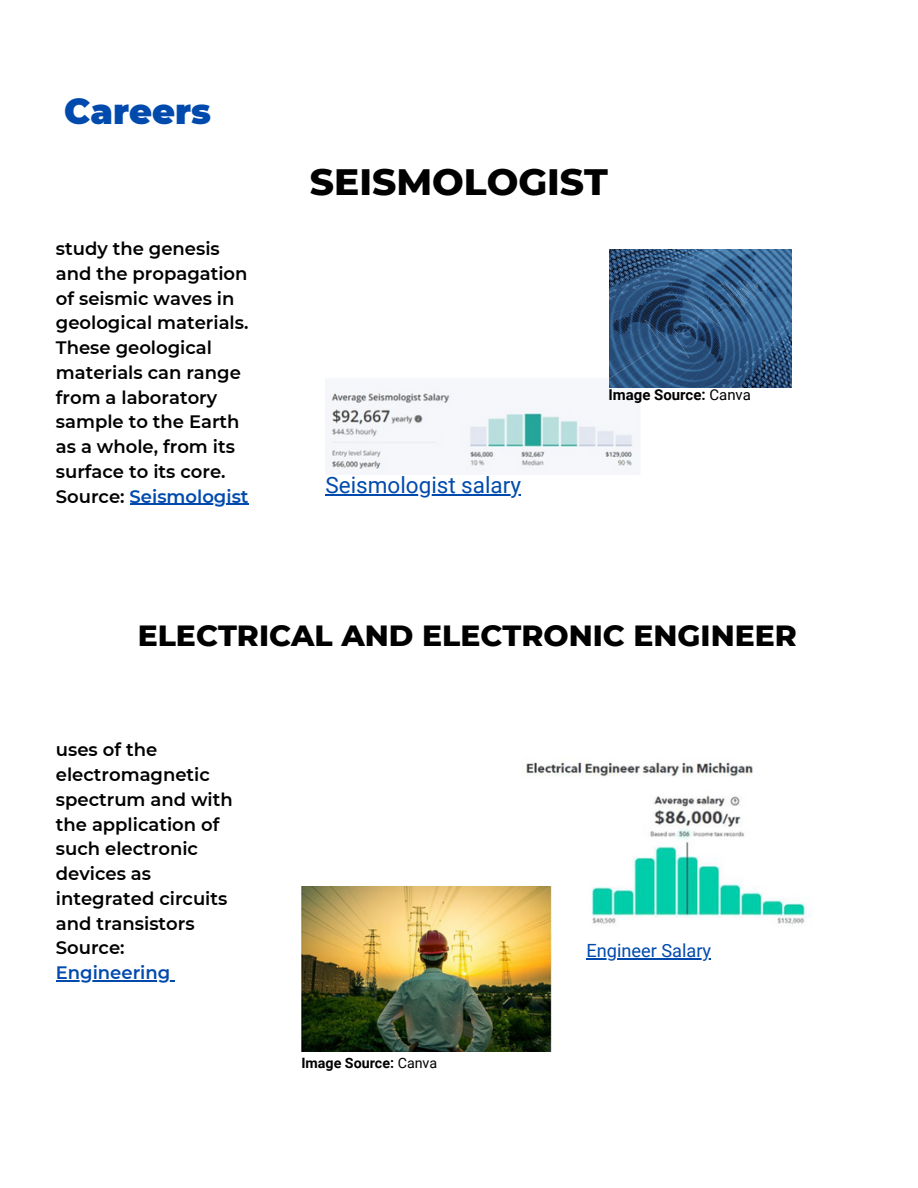
<style>
.page{position:relative;width:918px;height:1188px;background:#fff}
.page>*{position:absolute;margin:0;border:0;box-sizing:border-box;transform-origin:0 0}
.t1{font:800 37.5px "Montserrat";color:#000}
.t2{font:900 35.25px "Montserrat";color:#004aad}
.t3{font:800 29.85px "Montserrat";color:#000}
.t4{font:22.5px "Roboto";color:#004aad}
.t5{font:18.15px "Roboto";color:#004aad}
.t6{font:600 18px/24.8px "Montserrat";color:#000}
.t7{font:600 18px "Montserrat";color:#004aad}
.t8{font:700 15px "Roboto";color:#000}
.t9{font:700 14.25px "Roboto";color:#000}
.s1{color:#004aad}
.s2{font-weight:400}
</style>
<div class="page">
<img style="left:325px;top:379px;width:315px;height:95px">
<img style="left:610px;top:250px;width:182px;height:137px">
<img style="left:523px;top:762px;width:288px;height:164px">
<img style="left:301px;top:887px;width:250px;height:165px">
<hr style="left:130px;top:504px;width:119px;height:1px;background:#004aad">
<hr style="left:325px;top:494px;width:196px;height:2px;background:#004aad">
<hr style="left:56px;top:980px;width:114px;height:1px;background:#004aad">
<hr style="left:587px;top:958px;width:124px;height:2px;background:#004aad">
<h2 class="t2" style="left:64px;top:90px;width:148px">Careers</h2>
<p class="t6" style="left:56px;top:236px;width:194px">study the genesis and the propagation of seismic waves in geological materials.<br>These geological materials can range from a laboratory sample to the Earth as a whole, from its surface to its core.<br>Source: <span class="s1">Seismologist</span></p>
<h1 class="t1" style="left:310px;top:159px;width:300px">SEISMOLOGIST</h1>
<p class="t4" style="left:325px;top:472px;width:197px">Seismologist salary</p>
<p class="t8" style="left:609px;top:386px;width:144px">Image Source: <span class="s2">Canva</span></p>
<h3 class="t3" style="left:138px;top:617px;width:661px">ELECTRICAL AND ELECTRONIC ENGINEER</h3>
<p class="t6" style="left:56px;top:738px;width:178px">uses of the electromagnetic spectrum and with the application of such electronic devices as integrated circuits and transistors<br>Source:</p>
<p class="t7" style="left:56px;top:962px;width:116px">Engineering</p>
<p class="t9" style="left:301px;top:1055px;width:137px">Image Source: <span class="s2">Canva</span></p>
<p class="t5" style="left:587px;top:940px;width:126px">Engineer Salary</p>
</div>
